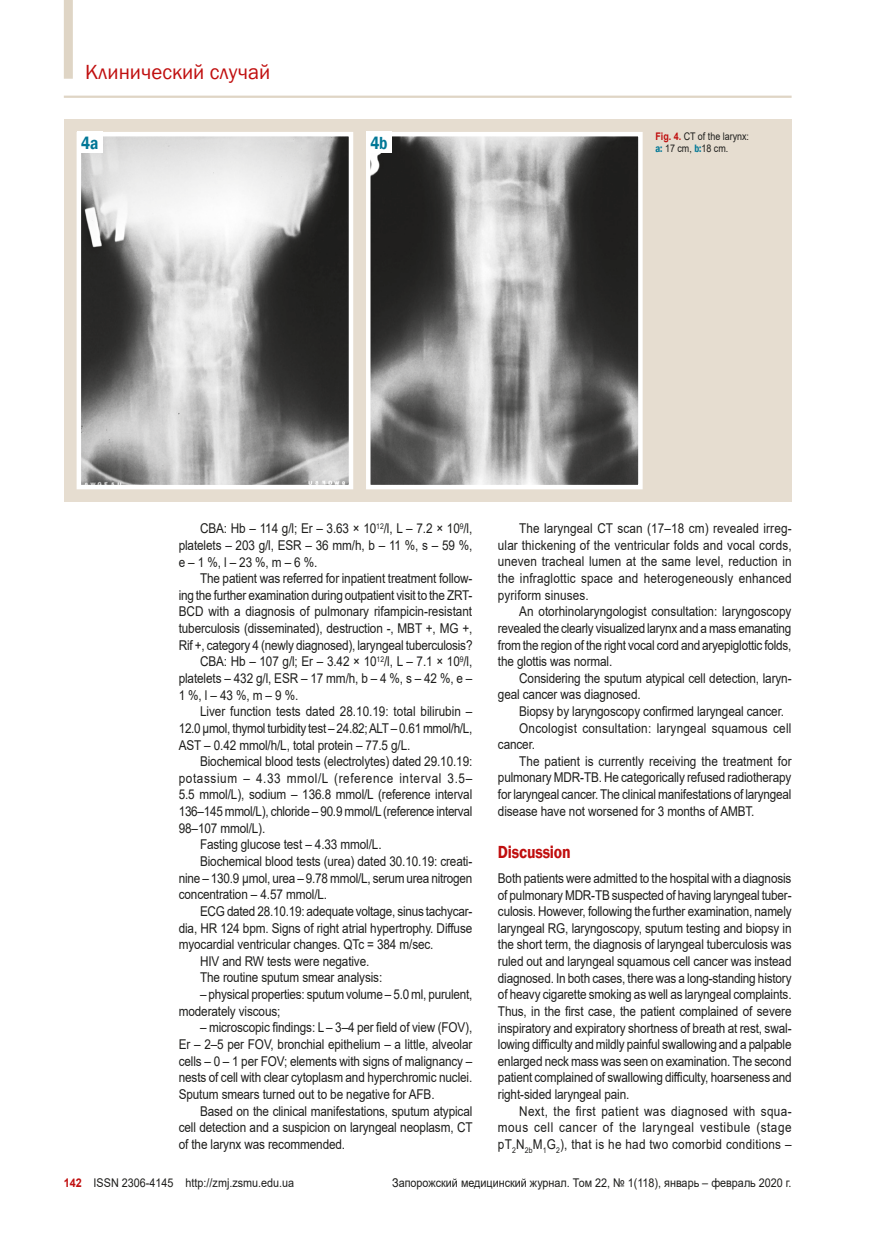
<style>
.page{position:relative;width:881px;height:1234px;background:#fff}
.page>*{position:absolute;margin:0;border:0;box-sizing:border-box;transform-origin:0 0}
.t1{font:21px "Franklin Gothic";color:#c00e0e}
.nazva{font:600 18px "Franklin Gothic";letter-spacing:-.01em;color:#c00e0e;scale:.87 1}
.резюме_назв{font:600 18px "Franklin Gothic";color:#007796;scale:.85 1}
.tecst{font:13.5px/16.6px "Arial";letter-spacing:-.01em;color:#1d1d1b;text-align:justify;scale:.87 1}
.tecst_1{font:13.5px/16.6px "Arial";letter-spacing:-.01em;color:#1d1d1b;text-align:justify;scale:.87 1}
.tecst-2{font:13.5px/16.6px "Arial";letter-spacing:.02em;color:#1d1d1b;scale:.87 1}
.t2{font:12px "Arial";color:#1d1d1b;scale:.9 1}
.примечание{font:10.5px "Arial";color:#1d1d1b;scale:.85 1}
.s1{font-weight:700;color:#c00e0e}
.s2{font-family:"Franklin Gothic";font-weight:600;font-size:10.95px;color:#007796}
</style>
<div class="page">
<hr style="left:64px;top:96px;width:727px;height:2px;background:#dfd5c5">
<div style="left:64px;top:119px;width:727px;height:383px;background:#e6ddd0"></div>
<svg style="left:76px;top:131px;width:278px;height:359px;background:#a1a1a0"></svg>
<svg style="left:366px;top:131px;width:277px;height:359px;background:#807f7f"></svg>
<div style="left:77px;top:132px;width:25px;height:21px;background:#fff"></div>
<div style="left:366px;top:132px;width:25px;height:21px;background:#fff"></div>
<div style="left:64px;top:0;width:9px;height:79px;background:#dfd5c5"></div>
<h1 class="t1" style="left:85px;top:59px;width:187px">Клинический случай</h1>
<p class="резюме_назв" style="left:81px;top:132px;width:22px">4a</p>
<p class="резюме_назв" style="left:370px;top:132px;width:22px">4b</p>
<p class="примечание" style="left:655px;top:129px;width:112px"><span class="s1">Fig. 4.</span> CT of the larynx:</p>
<p class="примечание" style="left:655px;top:141px;width:87px"><span class="s2">а:</span> 17 сm, <span class="s2">b:</span>18 сm.</p>
<p class="tecst" style="left:179px;top:520px;width:339px;text-indent:21px">CBA: Hb – 114 g/l; Er – 3.63 × 10<sup>12</sup>/l, L – 7.2 × 10<sup>9</sup>/l, platelets – 203 g/l, ESR – 36 mm/h, b – 11 %, s – 59 %, e– 1%, l– 23%, m– 6%.</p>
<p class="tecst" style="left:179px;top:570px;width:339px;text-indent:21px">The patient was referred for inpatient treatment follow&shy;ing the further examination during outpatient visit to the ZRT-BCD with a diagnosis of pulmonary rifampicin-resistant tuberculosis (disseminated), destruction -, MBT +, MG +, Rif +, category 4 (newly diagnosed), laryngeal tuberculosis?</p>
<p class="tecst" style="left:179px;top:653px;width:339px;text-indent:21px">CBA: Hb – 107 g/l; Er – 3.42 × 10<sup>12</sup>/l, L – 7.1 × 10<sup>9</sup>/l, platelets – 432 g/l, ESR – 17 mm/h, b – 4 %, s – 42 %, e – 1%, l– 43%, m– 9%.</p>
<p class="tecst" style="left:179px;top:703px;width:339px;text-indent:21px">Liver function tests dated 28.10.19: total bilirubin – 12.0 µmol, thymol turbidity test – 24.82; ALT – 0.61 mmol/h/L, AST – 0.42 mmol/h/L, total protein – 77.5 g/L.</p>
<p class="tecst" style="left:179px;top:752px;width:339px;text-indent:21px">Biochemical blood tests (electrolytes) dated 29.10.19: potassium – 4.33 mmol/L (reference interval 3.5– 5.5 mmol/L), sodium – 136.8 mmol/L (reference interval 136–145 mmol/L), chloride – 90.9 mmol/L (reference interval 98–107 mmol/L).</p>
<p class="tecst" style="left:200px;top:836px;width:210px">Fasting glucose test – 4.33 mmol/L.</p>
<p class="tecst" style="left:179px;top:852px;width:339px;text-indent:21px">Biochemical blood tests (urea) dated 30.10.19: creati&shy;nine – 130.9 µmol, urea – 9.78 mmol/L, serum urea nitrogen concentration – 4.57 mmol/L.</p>
<p class="tecst" style="left:179px;top:902px;width:339px;text-indent:21px">ECG dated 28.10.19: adequate voltage, sinus tachycar&shy;dia, HR 124 bpm. Signs of right atrial hypertrophy. Diffuse myocardial ventricular changes. QTc = 384 m/sec.</p>
<p class="tecst" style="left:200px;top:952px;width:196px">HIV and RW tests were negative.</p>
<p class="tecst" style="left:200px;top:969px;width:211px">The routine sputum smear analysis:</p>
<p class="tecst" style="left:179px;top:985px;width:339px;text-indent:21px">– physical properties: sputum volume – 5.0 ml, purulent, moderately viscous;</p>
<p class="tecst" style="left:179px;top:1018px;width:339px;text-indent:21px">– microscopic findings: L – 3–4 per field of view (FOV), Er – 2–5 per FOV, bronchial epithelium – a little, alveolar cells – 0 – 1 per FOV; elements with signs of malignancy – nests of cell with clear cytoplasm and hyperchromic nuclei.<br>Sputum smears turned out to be negative for AFB.</p>
<p class="tecst" style="left:179px;top:1102px;width:339px;text-indent:21px">Based on the clinical manifestations, sputum atypical cell detection and a suspicion on laryngeal neoplasm, CT of the larynx was recommended.</p>
<p class="tecst" style="left:497px;top:520px;width:339px;text-indent:21px">The laryngeal CT scan (17–18 cm) revealed irreg&shy;ular thickening of the ventricular folds and vocal cords, uneven tracheal lumen at the same level, reduction in the infraglottic space and heterogeneously enhanced pyriform sinuses.</p>
<p class="tecst" style="left:497px;top:603px;width:339px;text-indent:21px">An otorhinolaryngologist consultation: laryngoscopy revealed the clearly visualized larynx and a mass emanating from the region of the right vocal cord and aryepiglottic folds, the glottis was normal.</p>
<p class="tecst" style="left:497px;top:669px;width:339px;text-indent:21px">Considering the sputum atypical cell detection, laryn&shy;geal cancer was diagnosed.</p>
<p class="tecst" style="left:519px;top:702px;width:306px">Biopsy by laryngoscopy confirmed laryngeal cancer.</p>
<p class="tecst-2" style="left:497px;top:719px;width:339px;text-indent:21px">Oncologist consultation: laryngeal squamous cell cancer.</p>
<p class="tecst" style="left:497px;top:752px;width:339px;text-indent:21px">The patient is currently receiving the treatment for pulmonary MDR-TB. He categorically refused radiotherapy for laryngeal cancer. The clinical manifestations of laryngeal disease have not worsened for 3 months of AMBT.</p>
<p class="nazva" style="left:497px;top:840px;width:85px">Discussion</p>
<p class="tecst_1" style="left:497px;top:869px;width:339px">Both patients were admitted to the hospital with a diagnosis of pulmonary MDR-TB suspected of having laryngeal tuber&shy;culosis. However, following the further examination, namely laryngeal RG, laryngoscopy, sputum testing and biopsy in the short term, the diagnosis of laryngeal tuberculosis was ruled out and laryngeal squamous cell cancer was instead diagnosed. In both cases, there was a long-standing history of heavy cigarette smoking as well as laryngeal complaints.<br>Thus, in the first case, the patient complained of severe inspiratory and expiratory shortness of breath at rest, swal&shy;lowing difficulty and mildly painful swallowing and a palpable enlarged neck mass was seen on examination. The second patient complained of swallowing difficulty, hoarseness and right-sided laryngeal pain.</p>
<p class="tecst" style="left:497px;top:1102px;width:339px;text-indent:21px">Next, the first patient was diagnosed with squa&shy;mous cell cancer of the laryngeal vestibule (stage pT<sub>2</sub>N<sub>2b</sub>M<sub>1</sub>G<sub>2</sub>), that is he had two comorbid conditions –</p>
<p class="t2" style="left:64px;top:1174px;width:257px"><span class="s1">142</span> ISSN 2306-4145 http://zmj.zsmu.edu.ua</p>
<p class="t2" style="left:392px;top:1174px;width:445px">Запорожский медицинский журнал. Том 22, № 1(118), январь – февраль 2020 г.</p>
</div>
